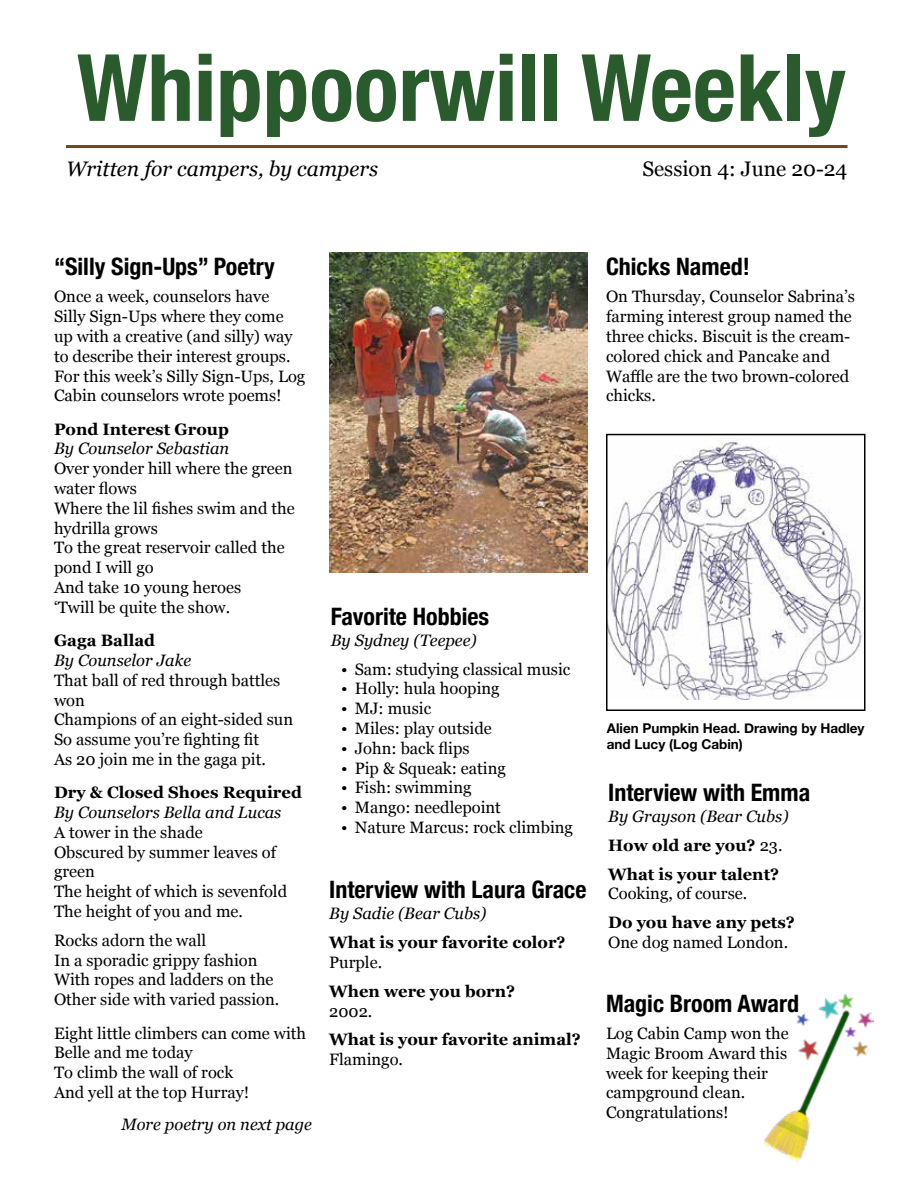
<style>
.page{position:relative;width:918px;height:1188px;background:#fff}
.page>*{position:absolute;margin:0;border:0;box-sizing:border-box;transform-origin:0 0}
.t1{font:700 condensed 93px "Helvetica Neue";color:#2a5b2d}
.t2{font:700 condensed 24px "Helvetica Neue";color:#000}
.t3{font:italic 21px "Georgia";color:#000}
.t4{font:21px "Georgia";color:#000}
.t5{font:16.5px/19.8px "Georgia";color:#000}
.t6{font:700 16.5px/28.8px "Georgia";color:#000}
.t7{font:italic 16.5px "Georgia";color:#000}
.t8{font:700 13.5px/16.2px "Helvetica Neue";color:#000}
.s1{font-weight:400;font-style:italic}
.s2{font-weight:400}
</style>
<div class="page">
<hr style="left:66px;top:145px;width:782px;height:3px;background:#6e491d">
<img style="left:764px;top:993px;width:111px;height:169px">
<img style="left:329px;top:252px;width:258px;height:320px">
<img style="left:609px;top:439px;width:254px;height:260px">
<div style="left:606px;top:434px;width:260px;height:277px;border:2px solid #000"></div>
<h1 class="t1" style="left:77px;top:11px;width:771px">Whippoorwill Weekly</h1>
<p class="t3" style="left:66px;top:153px;width:314px">Written for campers, by campers</p>
<p class="t4" style="left:642px;top:153px;width:207px">Session 4: June 20-24</p>
<h2 class="t2" style="left:54px;top:247px;width:222px">“Silly Sign-Ups” Poetry</h2>
<p class="t5" style="left:54px;top:286px;width:253px">Once a week, counselors have<br>Silly Sign-Ups where they come up with a creative (and silly) way to describe their interest groups.<br>For this week’s Silly Sign-Ups, Log<br>Cabin counselors wrote poems!</p>
<p class="t6" style="left:54px;top:414px;width:176px">Pond Interest Group</p>
<p class="t7" style="left:54px;top:437px;width:177px">By Counselor Sebastian</p>
<p class="t5" style="left:54px;top:458px;width:242px">Over yonder hill where the green water flows<br>Where the lil fishes swim and the hydrilla grows<br>To the great reservoir called the pond I will go<br>And take 10 young heroes<br>‘Twill be quite the show.</p>
<p class="t6" style="left:54px;top:625px;width:103px">Gaga Ballad</p>
<p class="t7" style="left:54px;top:648px;width:139px">By Counselor Jake</p>
<p class="t5" style="left:54px;top:669px;width:241px">That ball of red through battles won<br>Champions of an eight-sided sun<br>So assume you’re fighting fit<br>As 20 join me in the gaga pit.</p>
<p class="t6" style="left:54px;top:777px;width:249px">Dry &amp; Closed Shoes Required</p>
<p class="t7" style="left:54px;top:800px;width:229px">By Counselors Bella and Lucas</p>
<p class="t5" style="left:54px;top:822px;width:235px">A tower in the shade<br>Obscured by summer leaves of green<br>The height of which is sevenfold<br>The height of you and me.</p>
<p class="t5" style="left:54px;top:930px;width:227px">Rocks adorn the wall<br>In a sporadic grippy fashion<br>With ropes and ladders on the<br>Other side with varied passion.</p>
<p class="t5" style="left:54px;top:1022px;width:254px">Eight little climbers can come with<br>Belle and me today<br>To climb the wall of rock<br>And yell at the top Hurray!</p>
<p class="t7" style="left:121px;top:1112px;width:192px">More poetry on next page</p>
<h2 class="t2" style="left:331px;top:596px;width:160px">Favorite Hobbies</h2>
<p class="t7" style="left:331px;top:628px;width:148px">By Sydney (Teepee)</p>
<p class="t5" style="left:341px;top:658px;width:231px">• Sam: studying classical music</p>
<p class="t5" style="left:341px;top:678px;width:160px">• Holly: hula hooping</p>
<p class="t5" style="left:341px;top:698px;width:91px">• MJ: music</p>
<p class="t5" style="left:341px;top:718px;width:152px">• Miles: play outside</p>
<p class="t5" style="left:341px;top:738px;width:130px">• John: back flips</p>
<p class="t5" style="left:341px;top:757px;width:166px">• Pip &amp; Squeak: eating</p>
<p class="t5" style="left:341px;top:777px;width:132px">• Fish: swimming</p>
<p class="t5" style="left:341px;top:797px;width:161px">• Mango: needlepoint</p>
<p class="t5" style="left:341px;top:817px;width:233px">• Nature Marcus: rock climbing</p>
<h2 class="t2" style="left:329px;top:870px;width:259px">Interview with Laura Grace</h2>
<p class="t7" style="left:329px;top:902px;width:159px">By Sadie (Bear Cubs)</p>
<p class="t6" style="left:329px;top:927px;width:238px">What is your favorite color?</p>
<p class="t5" style="left:329px;top:952px;width:54px">Purple.</p>
<p class="t6" style="left:329px;top:976px;width:187px">When were you born?</p>
<p class="t5" style="left:329px;top:1000px;width:45px">2002.</p>
<p class="t6" style="left:329px;top:1024px;width:253px">What is your favorite animal?</p>
<p class="t5" style="left:329px;top:1049px;width:75px">Flamingo.</p>
<h2 class="t2" style="left:606px;top:247px;width:145px">Chicks Named!</h2>
<p class="t5" style="left:606px;top:286px;width:251px">On Thursday, Counselor Sabrina’s farming interest group named the three chicks. Biscuit is the cream&shy;colored chick and Pancake and<br>Waffle are the two brown-colored chicks.</p>
<p class="t8" style="left:607px;top:721px;width:259px">Alien Pumpkin Head. Drawing by Hadley and Lucy (Log Cabin)</p>
<h2 class="t2" style="left:608px;top:772px;width:204px">Interview with Emma</h2>
<p class="t6" style="left:608px;top:801px;width:182px"><span class="s1">By Grayson (Bear Cubs)<br></span>How old are you? <span class="s2">23.<br></span>What is your talent?</p>
<p class="t5" style="left:608px;top:883px;width:141px">Cooking, of course.</p>
<p class="t6" style="left:608px;top:907px;width:188px">Do you have any pets?</p>
<p class="t5" style="left:608px;top:932px;width:181px">One dog named London.</p>
<h2 class="t2" style="left:606px;top:983px;width:195px">Magic Broom Award</h2>
<p class="t5" style="left:606px;top:1023px;width:184px">Log Cabin Camp won the<br>Magic Broom Award this week for keeping their campground clean.<br>Congratulations!</p>
</div>
